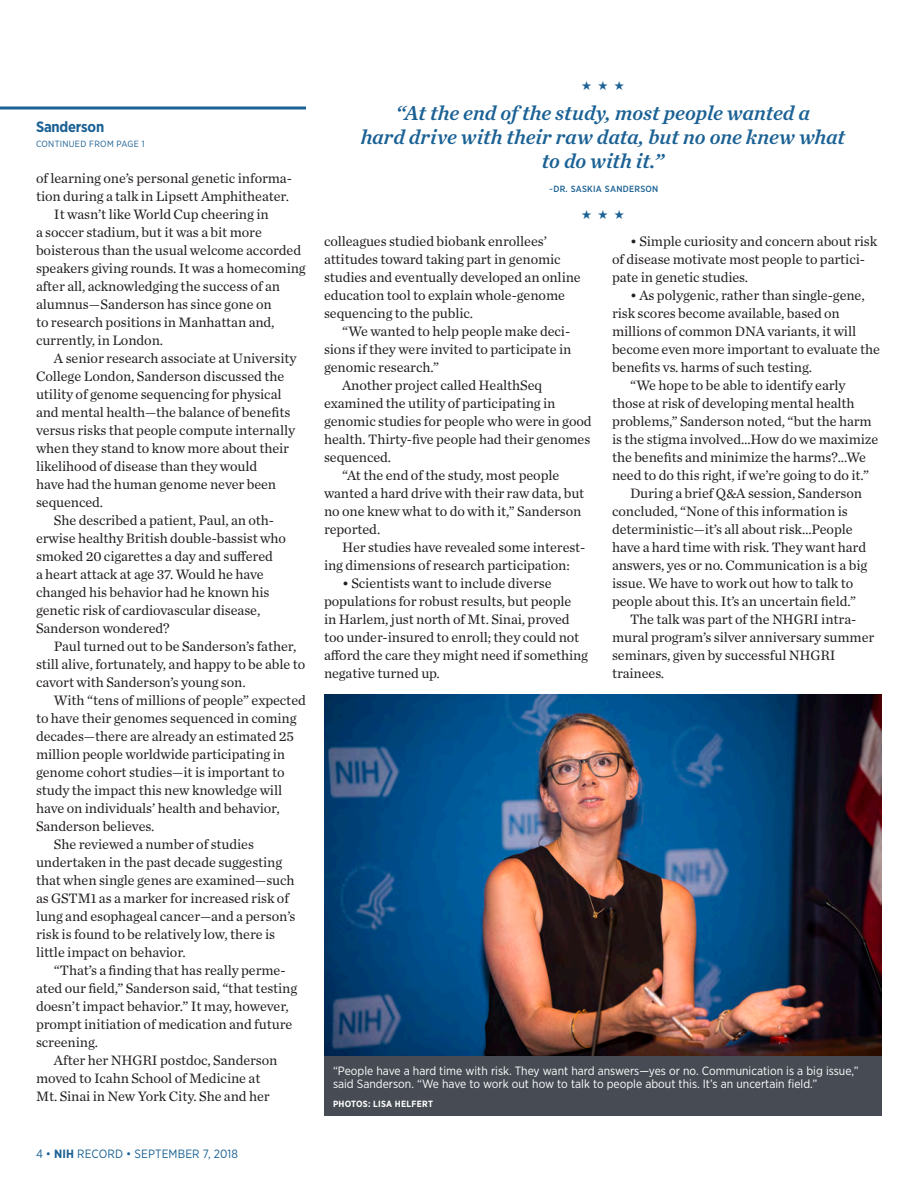
<style>
.page{position:relative;width:918px;height:1188px;background:#fff}
.page>*{position:absolute;margin:0;border:0;box-sizing:border-box;transform-origin:0 0}
.Pull_quote{font:italic 21px/24px "Chronicle Text G1 Semi";letter-spacing:-.005em;color:#1b6194;text-align:center}
.t1{font:16.5px "Apple Symbols";color:#1b6194}
.Head_2_Subheads_Body{font:700 15px "Gotham Narrow";letter-spacing:-.015em;color:#1b6194}
.Body_1{font:14.25px/18px "Chronicle Text G1";letter-spacing:-.005em;color:#231f20}
.Body_1_paragraph_1{font:14.25px/18px "Chronicle Text G1";letter-spacing:-.005em;color:#231f20}
.Photo_caption_revers{font:12px/13.5px "Gotham Narrow";color:#fff}
.Body_2__Briefs_and_S{font:12px "Gotham Narrow";letter-spacing:.01em;color:#1b6194}
.Byline{font:500 9px "Gotham Narrow";letter-spacing:.03em;color:#1b6194}
.Page_jump{font:9px "Gotham Narrow";letter-spacing:.03em;color:#1b6194}
.Photo_credit_reverse{font:700 9px "Gotham Narrow";letter-spacing:.03em;color:#fff}
.s1{font-weight:700}
</style>
<div class="page">
<img style="left:324px;top:695px;width:558px;height:361px">
<svg style="left:0;top:106px;width:306px;height:4px"></svg>
<div style="left:324px;top:1056px;width:558px;height:60px;background:#464b54"></div>
<p class="Head_2_Subheads_Body" style="left:36px;top:117px;width:70px">Sanderson</p>
<p class="Page_jump" style="left:36px;top:138px;width:110px">CONTINUED FROM PAGE 1</p>
<p class="Body_1_paragraph_1" style="left:36px;top:168px;width:257px">of learning one’s personal genetic informa&shy;tion during a talk in Lipsett Amphitheater.</p>
<p class="Body_1" style="left:36px;top:204px;width:271px;text-indent:18px">It wasn’t like World Cup cheering in<br>a soccer stadium, but it was a bit more boisterous than the usual welcome accorded speakers giving rounds. It was a homecoming after all, acknowledging the success of an alumnus—Sanderson has since gone on<br>to research positions in Manhattan and, currently, in London.</p>
<p class="Body_1" style="left:36px;top:348px;width:262px;text-indent:18px">A senior research associate at University College London, Sanderson discussed the utility of genome sequencing for physical and mental health—the balance of benefits versus risks that people compute internally when they stand to know more about their likelihood of disease than they would<br>have had the human genome never been sequenced.</p>
<p class="Body_1" style="left:36px;top:510px;width:252px;text-indent:18px">She described a patient, Paul, an oth&shy;erwise healthy British double-bassist who smoked 20 cigarettes a day and suffered<br>a heart attack at age 37. Would he have changed his behavior had he known his genetic risk of cardiovascular disease, Sanderson wondered?</p>
<p class="Body_1" style="left:36px;top:636px;width:271px;text-indent:18px">Paul turned out to be Sanderson’s father, still alive, fortunately, and happy to be able to cavort with Sanderson’s young son.</p>
<p class="Body_1" style="left:36px;top:690px;width:271px;text-indent:18px">With “tens of millions of people” expected to have their genomes sequenced in coming decades—there are already an estimated 25 million people worldwide participating in genome cohort studies—it is important to study the impact this new knowledge will have on individuals’ health and behavior, Sanderson believes.</p>
<p class="Body_1" style="left:36px;top:834px;width:261px;text-indent:18px">She reviewed a number of studies undertaken in the past decade suggesting that when single genes are examined—such as GSTM1 as a marker for increased risk of lung and esophageal cancer—and a person’s risk is found to be relatively low, there is little impact on behavior.</p>
<p class="Body_1" style="left:36px;top:960px;width:263px;text-indent:18px">“That’s a finding that has really perme&shy;ated our field,” Sanderson said, “that testing doesn’t impact behavior.” It may, however, prompt initiation of medication and future screening.</p>
<p class="Body_1" style="left:36px;top:1050px;width:243px;text-indent:18px">After her NHGRI postdoc, Sanderson moved to Icahn School of Medicine at<br>Mt. Sinai in New York City. She and her</p>
<p class="Body_2__Briefs_and_S" style="left:36px;top:1146px;width:204px">4 • <span class="s1">NIH</span> RECORD • SEPTEMBER 7, 2018</p>
<p class="t1" style="left:581px;top:74px;width:45px">★★★</p>
<p class="Pull_quote" style="left:361px;top:100px;width:486px">“At the end of the study, most people wanted a<br>hard drive with their raw data, but no one knew what to do with it.”</p>
<p class="Byline" style="left:549px;top:183px;width:111px">~DR. SASKIA SANDERSON</p>
<p class="t1" style="left:581px;top:203px;width:45px">★★★</p>
<p class="Body_1" style="left:324px;top:231px;width:258px">colleagues studied biobank enrollees’ attitudes toward taking part in genomic studies and eventually developed an online education tool to explain whole-genome sequencing to the public.</p>
<p class="Body_1" style="left:324px;top:321px;width:249px;text-align:justify;text-indent:18px">“We wanted to help people make deci&shy;sions if they were invited to participate in genomic research.”</p>
<p class="Body_1" style="left:324px;top:375px;width:269px;text-indent:18px">Another project called HealthSeq examined the utility of participating in genomic studies for people who were in good health. Thirty-five people had their genomes sequenced.</p>
<p class="Body_1" style="left:324px;top:465px;width:262px;text-indent:18px">“At the end of the study, most people wanted a hard drive with their raw data, but no one knew what to do with it,” Sanderson reported.</p>
<p class="Body_1" style="left:324px;top:537px;width:263px;text-indent:18px">Her studies have revealed some interest&shy;ing dimensions of research participation:</p>
<p class="Body_1" style="left:324px;top:573px;width:266px;text-indent:18px">• Scientists want to include diverse populations for robust results, but people<br>in Harlem, just north of Mt. Sinai, proved too under-insured to enroll; they could not afford the care they might need if something negative turned up.</p>
<p class="Body_1" style="left:612px;top:231px;width:267px;text-indent:18px">• Simple curiosity and concern about risk of disease motivate most people to partici&shy;pate in genetic studies.</p>
<p class="Body_1" style="left:612px;top:285px;width:269px;text-indent:18px">• As polygenic, rather than single-gene, risk scores become available, based on millions of common DNA variants, it will become even more important to evaluate the benefits vs. harms of such testing.</p>
<p class="Body_1" style="left:612px;top:375px;width:268px;text-indent:18px">“We hope to be able to identify early those at risk of developing mental health problems,” Sanderson noted, “but the harm is the stigma involved…How do we maximize the benefits and minimize the harms?...We need to do this right, if we’re going to do it.”</p>
<p class="Body_1" style="left:612px;top:483px;width:257px;text-indent:18px">During a brief Q&amp;A session, Sanderson concluded, “None of this information is deterministic—it’s all about risk…People have a hard time with risk. They want hard answers, yes or no. Communication is a big issue. We have to work out how to talk to people about this. It’s an uncertain field.”</p>
<p class="Body_1" style="left:612px;top:609px;width:264px;text-indent:18px">The talk was part of the NHGRI intra&shy;mural program’s silver anniversary summer seminars, given by successful NHGRI trainees.</p>
<p class="Photo_caption_revers" style="left:333px;top:1063px;width:527px">“People have a hard time with risk. They want hard answers—yes or no. Communication is a big issue,” said Sanderson. “We have to work out how to talk to people about this. It’s an uncertain field.”</p>
<p class="Photo_credit_reverse" style="left:333px;top:1098px;width:102px">PHOTOS: LISA HELFERT</p>
</div>
